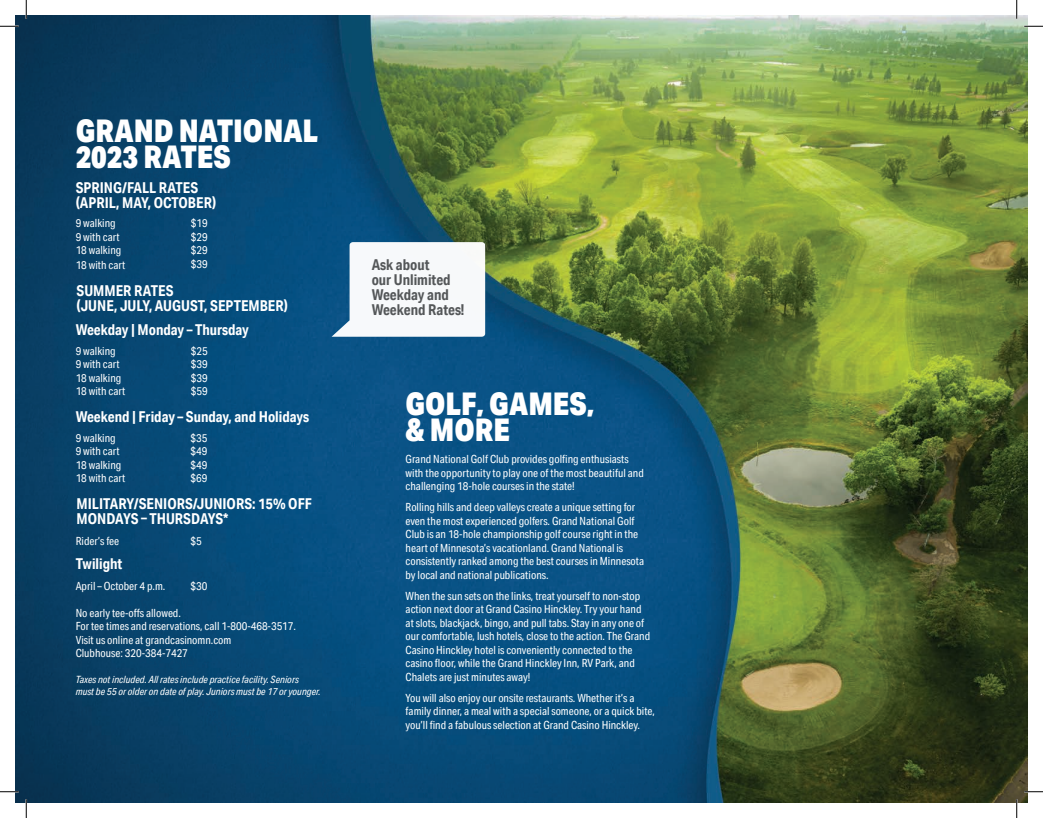
<style>
.page{position:relative;width:1043px;height:818px;background:#fff}
.page>*{position:absolute;margin:0;border:0;box-sizing:border-box;transform-origin:0 0}
.t1{font:900 31.25px/26.2px "Aktiv Grotesk Cd";color:#fff}
.t2{font:700 15px/15px "Aktiv Grotesk Cd";color:#fff}
.t3{font:700 15px/15px "Aktiv Grotesk Cd";color:#545759}
.t4{font:11.25px/13.5px "Aktiv Grotesk Cd";color:#fff}
.t5{font:italic 10px/12px "Aktiv Grotesk Cd";color:#fff}
.s1{font-family:"Grand Casino Additional Glyphsnormal";font-weight:400}
</style>
<div class="page">
<img style="left:15px;top:15px;width:1013px;height:787px">
<svg style="left:331px;top:242px;width:154px;height:95px"></svg>
<svg style="left:0;top:25px;width:19px;height:2px"></svg>
<svg style="left:1024px;top:25px;width:18px;height:2px"></svg>
<svg style="left:0;top:790px;width:19px;height:2px"></svg>
<svg style="left:1024px;top:790px;width:18px;height:2px"></svg>
<svg style="left:25px;top:0;width:2px;height:19px"></svg>
<svg style="left:25px;top:799px;width:2px;height:19px"></svg>
<svg style="left:1015px;top:0;width:2px;height:19px"></svg>
<svg style="left:1015px;top:799px;width:2px;height:19px"></svg>
<h1 class="t1" style="left:76px;top:117px;width:244px">GRAND NATIONAL<br>2023 RATES</h1>
<h2 class="t2" style="left:76px;top:180px;width:142px">SPRING/FALL RATES (APRIL, MAY, OCTOBER)</h2>
<p class="t4" style="left:76px;top:216px;width:47px">9 walking<br>9 with cart<br>18 walking</p>
<p class="t4" style="left:76px;top:258px;width:51px">18 with cart</p>
<p class="t4" style="left:191px;top:216px;width:18px;text-align:justify">$19 $29 $29 $39</p>
<h2 class="t2" style="left:77px;top:283px;width:213px">SUMMER RATES<br>(JUNE, JULY, AUGUST, SEPTEMBER)</h2>
<h2 class="t2" style="left:76px;top:322px;width:175px">Weekday | Monday – Thursday</h2>
<p class="t4" style="left:191px;top:344px;width:18px;text-align:justify">$25 $39 $39 $59</p>
<p class="t4" style="left:190px;top:431px;width:18px;text-align:justify">$35 $49 $49 $69</p>
<p class="t4" style="left:76px;top:344px;width:51px">9 walking<br>9 with cart<br>18 walking<br>18 with cart</p>
<p class="t4" style="left:76px;top:431px;width:51px">9 walking<br>9 with cart<br>18 walking<br>18 with cart</p>
<h2 class="t2" style="left:76px;top:409px;width:235px">Weekend | Friday – Sunday, and Holidays</h2>
<h2 class="t2" style="left:77px;top:495px;width:237px">MILITARY/SENIORS/JUNIORS: 15% OFF<br>MONDAYS – THURSDAYS*</h2>
<p class="t4" style="left:76px;top:534px;width:45px">Rider’s fee</p>
<h2 class="t2" style="left:76px;top:556px;width:48px">Twilight</h2>
<p class="t4" style="left:76px;top:579px;width:91px">April – October 4 p.m.</p>
<p class="t4" style="left:190px;top:534px;width:13px">$5</p>
<p class="t4" style="left:190px;top:579px;width:18px">$30</p>
<p class="t4" style="left:76px;top:606px;width:222px">No early tee-offs allowed.<br>For tee times and reservations, call 1-800-468-3517.<br>Visit us online at grandcasinomn.com<br>Clubhouse: 320-384-7427</p>
<p class="t5" style="left:76px;top:673px;width:246px">Taxes not included. All rates include practice facility. Seniors<br>must be 55 or older on date of play. Juniors must be 17 or younger.</p>
<h2 class="t3" style="left:372px;top:257px;width:94px">Ask about<br>our Unlimited<br>Weekday and<br>Weekend Rates!</h2>
<h1 class="t1" style="left:405px;top:390px;width:190px">GOLF<span class="s1">,</span> GAMES<span class="s1">, </span>&amp; MORE</h1>
<p class="t4" style="left:405px;top:452px;width:240px">Grand National Golf Club provides golfing enthusiasts with the opportunity to play one of the most beautiful and challenging 18-hole courses in the state!</p>
<p class="t4" style="left:405px;top:500px;width:240px">Rolling hills and deep valleys create a unique setting for even the most experienced golfers. Grand National Golf Club is an 18-hole championship golf course right in the heart of Minnesota’s vacationland. Grand National is consistently ranked among the best courses in Minnesota by local and national publications.</p>
<p class="t4" style="left:405px;top:589px;width:246px">When the sun sets on the links, treat yourself to non-stop action next door at Grand Casino Hinckley. Try your hand at slots, blackjack, bingo, and pull tabs. Stay in any one of our comfortable, lush hotels, close to the action. The Grand Casino Hinckley hotel is conveniently connected to the casino floor, while the Grand Hinckley Inn, RV Park, and Chalets are just minutes away!</p>
<p class="t4" style="left:405px;top:691px;width:251px">You will also enjoy our onsite restaurants. Whether it’s a family dinner, a meal with a special someone, or a quick bite, you’ll find a fabulous selection at Grand Casino Hinckley.</p>
</div>
